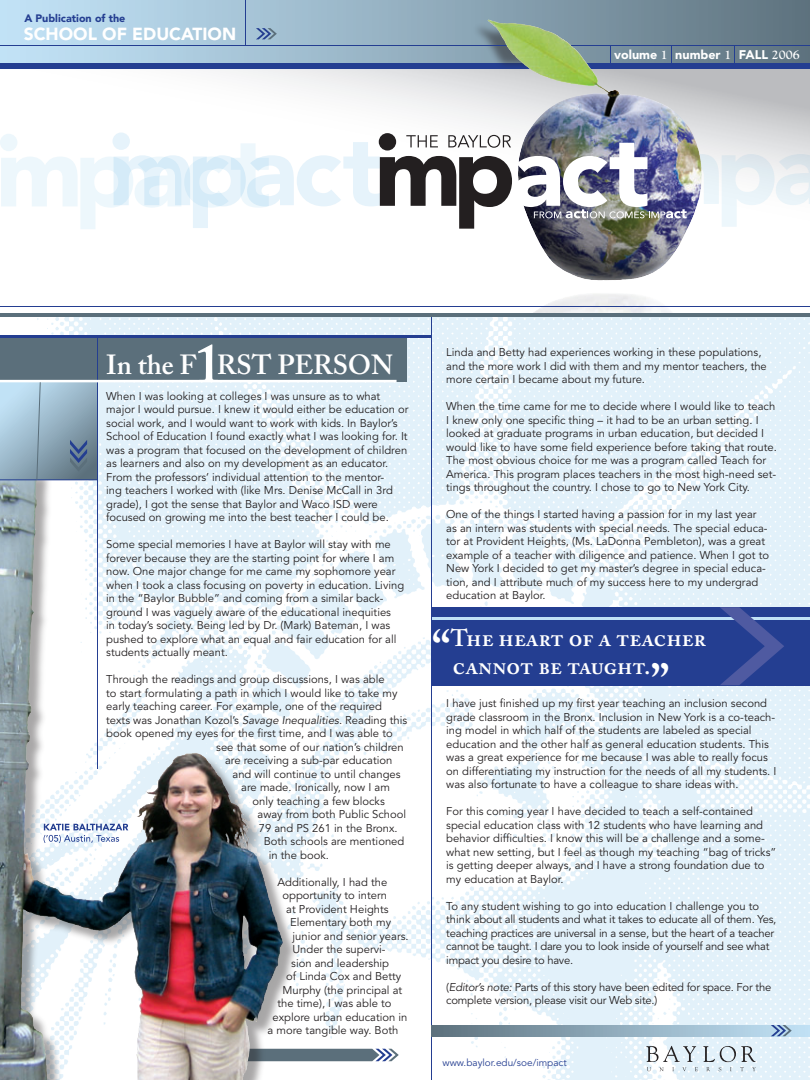
<style>
.page{position:relative;width:810px;height:1080px;background:#fff}
.page>*{position:absolute;margin:0;border:0;box-sizing:border-box;transform-origin:0 0}
.t1{font:50px "Adobe Caslon Semibold SC";color:#fff}
.t2{font:600 27.5px "Adobe Caslon";color:#fff}
.t3{font:23.75px/28.5px "Adobe Caslon Semibold SC";color:#fff}
.t4{font:900 17.38px "Avenir";color:#fff}
.t5{font:900 12.5px "Avenir";color:#fff}
.t6{font:11.25px/13.5px "Avenir";color:#231f20}
.t7{font:11.25px/13.5px "Avenir";letter-spacing:-.02em;color:#231f20}
.t8{font:900 10.75px "Avenir";color:#243e91}
.t9{font:10px "Avenir";color:#243e91}
.s1{font-family:"Goudy";font-weight:700}
.s2{font-size:55px}
.s3{font-style:italic}
.s4{font-size:50px}
</style>
<div class="page">
<div style="left:0;top:0;width:810px;height:69px;background:linear-gradient(to right,#c6e7fc,#607481)"></div>
<svg style="left:215px;top:69px;width:595px;height:172px"></svg>
<div style="left:0;top:63px;width:810px;height:6px;background:#243e91"></div>
<img style="left:0;top:317px;width:810px;height:763px">
<svg style="left:646px;top:1046px;width:110px;height:25px"></svg>
<div style="left:472px;top:21px;width:106px;height:49px;background:#231f20;opacity:.5"></div>
<div style="left:432px;top:607px;width:378px;height:78px;background:#243e91"></div>
<div style="left:0;top:338px;width:406px;height:44px;background:#5b6f7b"></div>
<hr style="left:431px;top:316px;width:1px;height:764px;background:#243e91">
<hr style="left:0;top:335px;width:431px;height:3px;background:#243e91">
<hr style="left:432px;top:617px;width:378px;height:2px;background:#c1e2f6">
<svg style="left:432px;top:1025px;width:378px;height:11px;background:#8ea9b9"></svg>
<div style="left:1px;top:471px;width:298px;height:609px;background:#231f20;opacity:.4"></div>
<img style="left:0;top:470px;width:131px;height:432px">
<svg style="left:771px;top:1025px;width:21px;height:11px"></svg>
<svg style="left:720px;top:607px;width:64px;height:78px"></svg>
<svg style="left:230px;top:1049px;width:169px;height:12px;background:#71808c"></svg>
<hr style="left:0;top:45px;width:810px;height:1px;background:#243e91">
<hr style="left:246px;top:0;width:1px;height:46px;background:#243e91">
<svg style="left:671px;top:46px;width:1px;height:17px"></svg>
<svg style="left:734px;top:46px;width:1px;height:17px"></svg>
<svg style="left:256px;top:28px;width:21px;height:11px"></svg>
<svg style="left:0;top:382px;width:97px;height:98px;background:#96b1c3"></svg>
<hr style="left:97px;top:338px;width:1px;height:431px;background:#243e91">
<svg style="left:44px;top:824px;width:84px;height:19px"></svg>
<hr style="left:0;top:480px;width:98px;height:1px;background:#243e91">
<hr style="left:0;top:380px;width:397px;height:2px;background:#fff">
<svg style="left:36px;top:382px;width:5px;height:98px"></svg>
<svg style="left:70px;top:440px;width:17px;height:32px"></svg>
<img style="left:570px;top:44px;width:98px;height:63px">
<hr style="left:0;top:313px;width:810px;height:4px;background:#5b6f7b">
<hr style="left:0;top:306px;width:810px;height:1px;background:#243e91">
<svg style="left:0;top:131px;width:810px;height:98px"></svg>
<p class="t8" style="left:24px;top:12px;width:103px">A Publication of the</p>
<h3 class="t4" style="left:24px;top:23px;width:214px">SCHOOL OF EDUCATION</h3>
<p class="t5" style="left:614px;top:47px;width:187px">volume <span class="s1">1</span> number <span class="s1">1</span> FALL <span class="s1">2006</span></p>
<h2 class="t2" style="left:106px;top:349px;width:289px">In the F<span class="s2">1</span>RST PERSON</h2>
<p class="t6" style="left:106px;top:390px;width:304px">When I was looking at colleges I was unsure as to what major I would pursue. I knew it would either be education or social work, and I would want to work with kids. In Baylor’s School of Education I found exactly what I was looking for. It was a program that focused on the development of children as learners and also on my development as an educator.<br>From the professors’ individual attention to the mentor-<br>ing teachers I worked with (like Mrs. Denise McCall in 3rd grade), I got the sense that Baylor and Waco ISD were focused on growing me into the best teacher I could be.</p>
<p class="t6" style="left:106px;top:538px;width:300px">Some special memories I have at Baylor will stay with me forever because they are the starting point for where I am now. One major change for me came my sophomore year when I took a class focusing on poverty in education. Living in the “Baylor Bubble” and coming from a similar back&shy;ground I was vaguely aware of the educational inequities<br>in today’s society. Being led by Dr. (Mark) Bateman, I was pushed to explore what an equal and fair education for all students actually meant.</p>
<p class="t6" style="left:106px;top:673px;width:280px">Through the readings and group discussions, I was able</p>
<p class="t6" style="left:106px;top:687px;width:293px">to start formulating a path in which I would like to take my</p>
<p class="t6" style="left:106px;top:700px;width:277px">early teaching career. For example, one of the required</p>
<p class="t6" style="left:106px;top:714px;width:303px">texts was Jonathan Kozol’s <span class="s3">Savage Inequalities</span>. Reading this</p>
<p class="t6" style="left:106px;top:727px;width:288px">book opened my eyes for the first time, and I was able to</p>
<p class="t6" style="left:216px;top:741px;width:189px">see that some of our nation’s children</p>
<p class="t6" style="left:225px;top:754px;width:169px">are receiving a sub-par education</p>
<p class="t6" style="left:232px;top:768px;width:170px">and will continue to until changes</p>
<p class="t6" style="left:241px;top:781px;width:150px">are made. Ironically, now I am</p>
<p class="t6" style="left:252px;top:795px;width:134px">only teaching a few blocks</p>
<p class="t6" style="left:258px;top:808px;width:150px">away from both Public School</p>
<p class="t6" style="left:259px;top:822px;width:141px">79 and PS 261 in the Bronx.</p>
<p class="t6" style="left:264px;top:835px;width:142px">Both schools are mentioned</p>
<p class="t6" style="left:269px;top:849px;width:62px">in the book.</p>
<p class="t6" style="left:278px;top:876px;width:111px">Additionally, I had the</p>
<p class="t6" style="left:282px;top:889px;width:106px">opportunity to intern</p>
<p class="t6" style="left:286px;top:903px;width:104px">at Provident Heights</p>
<p class="t6" style="left:290px;top:916px;width:103px">Elementary both my</p>
<p class="t6" style="left:292px;top:930px;width:118px">junior and senior years.</p>
<p class="t6" style="left:292px;top:943px;width:95px">Under the supervi-</p>
<p class="t6" style="left:291px;top:957px;width:99px">sion and leadership</p>
<p class="t6" style="left:286px;top:970px;width:117px">of Linda Cox and Betty</p>
<p class="t6" style="left:282px;top:984px;width:121px">Murphy (the principal at</p>
<p class="t6" style="left:278px;top:997px;width:116px">the time), I was able to</p>
<p class="t6" style="left:272px;top:1011px;width:137px">explore urban education in</p>
<p class="t6" style="left:268px;top:1024px;width:132px">a more tangible way. Both</p>
<p class="t6" style="left:446px;top:346px;width:322px">Linda and Betty had experiences working in these populations, and the more work I did with them and my mentor teachers, the more certain I became about my future.</p>
<p class="t6" style="left:446px;top:400px;width:332px">When the time came for me to decide where I would like to teach I knew only one specific thing – it had to be an urban setting. I looked at graduate programs in urban education, but decided I would like to have some field experience before taking that route.<br>The most obvious choice for me was a program called Teach for America. This program places teachers in the most high-need set&shy;tings throughout the country. I chose to go to New York City.</p>
<p class="t6" style="left:446px;top:508px;width:324px">One of the things I started having a passion for in my last year as an intern was students with special needs. The special educa&shy;tor at Provident Heights, (Ms. LaDonna Pembleton), was a great example of a teacher with diligence and patience. When I got to New York I decided to get my master’s degree in special educa&shy;tion, and I attribute much of my success here to my undergrad education at Baylor.</p>
<h3 class="t3" style="left:453px;top:624px;width:255px;text-indent:-21px"><span class="s4">“</span>The heart of a teacher cannot be taught.</h3>
<h1 class="t1" style="left:651px;top:652px;width:21px">”</h1>
<p class="t6" style="left:446px;top:697px;width:332px">I have just finished up my first year teaching an inclusion second grade classroom in the Bronx. Inclusion in New York is a co-teach&shy;ing model in which half of the students are labeled as special education and the other half as general education students. This was a great experience for me because I was able to really focus on differentiating my instruction for the needs of all my students. I was also fortunate to have a colleague to share ideas with.</p>
<p class="t6" style="left:446px;top:805px;width:332px">For this coming year I have decided to teach a self-contained special education class with 12 students who have learning and behavior difficulties. I know this will be a challenge and a some&shy;what new setting, but I feel as though my teaching “bag of tricks” is getting deeper always, and I have a strong foundation due to my education at Baylor.</p>
<p class="t7" style="left:446px;top:899px;width:332px">To any student wishing to go into education I challenge you to think about all students and what it takes to educate all of them. Yes, teaching practices are universal in a sense, but the heart of a teacher cannot be taught. I dare you to look inside of yourself and see what impact you desire to have.</p>
<p class="t7" style="left:446px;top:980px;width:327px">(<span class="s3">Editor’s note:</span> Parts of this story have been edited for space. For the complete version, please visit our Web site.)</p>
<p class="t9" style="left:442px;top:1057px;width:126px">www.baylor.edu/soe/impact</p>
</div>
